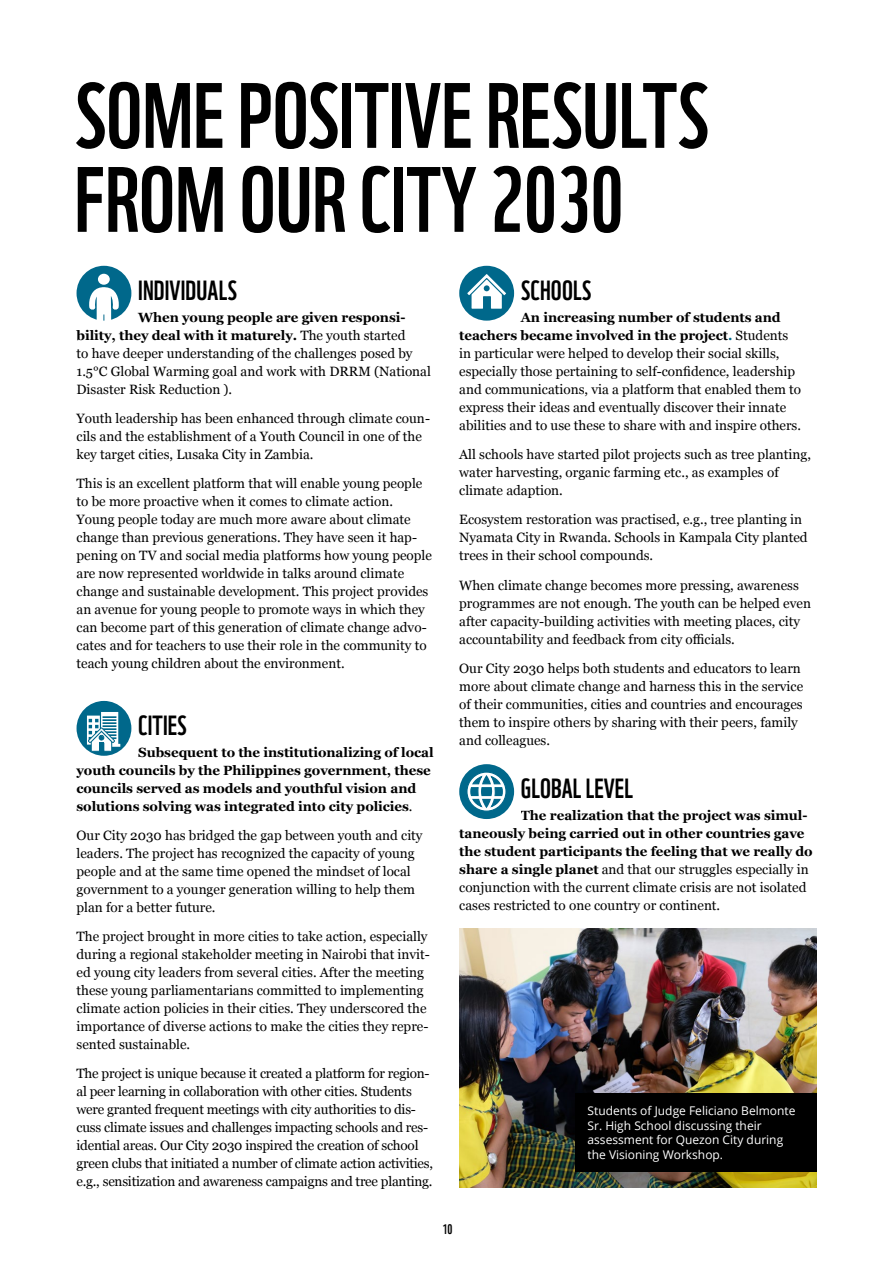
<style>
.page{position:relative;width:893px;height:1263px;background:#fff}
.page>*{position:absolute;margin:0;border:0;box-sizing:border-box;transform-origin:0 0}
.t1{font:90px/84px "WWF";color:#000}
.t2{font:27px "WWF";letter-spacing:.005em;color:#000}
.t3{font:13.5px/18px "Georgia";color:#000}
.t4{font:13.5px "WWF";color:#000}
.t5{font:700 13.35px/18px "Georgia";letter-spacing:-.005em;color:#000}
.t6{font:12px/14.5px "Open Sans";color:#fff}
.s1{font-weight:400;font-size:13.5px}
.s2{color:#00688b}
.s3{font-weight:700;font-size:13.35px}
.s4{font-weight:700;font-size:13.2px}
</style>
<div class="page">
<div style="left:77px;top:266px;width:54px;height:55px;background:#00688b;border-radius:50%"></div>
<div style="left:98px;top:274px;width:12px;height:11px;background:#fff;border-radius:50%"></div>
<svg style="left:88px;top:287px;width:32px;height:34px"></svg>
<div style="left:459px;top:266px;width:55px;height:55px;background:#00688b;border-radius:50%"></div>
<svg style="left:467px;top:274px;width:39px;height:39px"></svg>
<img style="left:459px;top:928px;width:357px;height:259px">
<div style="left:575px;top:1093px;width:241px;height:79px;background:#000"></div>
<div style="left:77px;top:701px;width:54px;height:55px;background:#00688b;border-radius:50%"></div>
<div style="left:459px;top:764px;width:55px;height:55px;background:#00688b;border-radius:50%"></div>
<svg style="left:466px;top:771px;width:41px;height:41px"></svg>
<svg style="left:87px;top:712px;width:33px;height:40px"></svg>
<div style="left:99px;top:743px;width:5px;height:9px;background:#00688b"></div>
<h1 class="t1" style="left:74px;top:65px;width:636px">SOME POSITIVE RESULTS<br>FROM OUR CITY 2030</h1>
<h2 class="t2" style="left:138px;top:269px;width:100px">INDIVIDUALS</h2>
<p class="t5" style="left:77px;top:308px;width:330px;text-align:right">When young people are given responsi-<br>bility, they deal with it maturely. <span class="s1">The youth started</span></p>
<p class="t3" style="left:77px;top:344px;width:356px">to have deeper understanding of the challenges posed by<br>1.5°C Global Warming goal and work with DRRM (National<br>Disaster Risk Reduction ).</p>
<p class="t3" style="left:77px;top:409px;width:355px">Youth leadership has been enhanced through climate coun&shy;cils and the establishment of a Youth Council in one of the key target cities, Lusaka City in Zambia.</p>
<p class="t3" style="left:77px;top:474px;width:357px">This is an excellent platform that will enable young people to be more proactive when it comes to climate action.<br>Young people today are much more aware about climate change than previous generations. They have seen it hap&shy;pening on TV and social media platforms how young people are now represented worldwide in talks around climate change and sustainable development. This project provides an avenue for young people to promote ways in which they can become part of this generation of climate change advo&shy;cates and for teachers to use their role in the community to teach young children about the environment.</p>
<h2 class="t2" style="left:138px;top:704px;width:50px">CITIES</h2>
<p class="t5" style="left:77px;top:742px;width:359px;text-indent:62px">Subsequent to the institutionalizing of local youth councils by the Philippines government, these councils served as models and youthful vision and solutions solving was integrated into city policies<span class="s1">.</span></p>
<p class="t3" style="left:77px;top:826px;width:348px">Our City 2030 has bridged the gap between youth and city leaders. The project has recognized the capacity of young people and at the same time opened the mindset of local government to a younger generation willing to help them plan for a better future.</p>
<p class="t3" style="left:77px;top:927px;width:355px">The project brought in more cities to take action, especially during a regional stakeholder meeting in Nairobi that invit&shy;ed young city leaders from several cities. After the meeting these young parliamentarians committed to implementing climate action policies in their cities. They underscored the importance of diverse actions to make the cities they repre&shy;sented sustainable.</p>
<p class="t3" style="left:77px;top:1064px;width:358px">The project is unique because it created a platform for region&shy;al peer learning in collaboration with other cities. Students were granted frequent meetings with city authorities to dis&shy;cuss climate issues and challenges impacting schools and res&shy;idential areas. Our City 2030 inspired the creation of school green clubs that initiated a number of climate action activities, e.g., sensitization and awareness campaigns and tree planting.</p>
<h2 class="t2" style="left:521px;top:269px;width:72px">SCHOOLS</h2>
<p class="t5" style="left:459px;top:308px;width:331px;text-indent:62px">An increasing number of students and teachers became involved in the project<span class="s2">.</span> <span class="s1">Students</span></p>
<p class="t3" style="left:459px;top:344px;width:343px">in particular were helped to develop their social skills, especially those pertaining to self-confidence, leadership and communications, via a platform that enabled them to express their ideas and eventually discover their innate abilities and to use these to share with and inspire others.</p>
<p class="t3" style="left:459px;top:445px;width:353px">All schools have started pilot projects such as tree planting, water harvesting, organic farming etc., as examples of climate adaption.</p>
<p class="t3" style="left:459px;top:510px;width:350px">Ecosystem restoration was practised, e.g., tree planting in<br>Nyamata City in Rwanda. Schools in Kampala City planted trees in their school compounds.</p>
<p class="t3" style="left:459px;top:575px;width:353px">When climate change becomes more pressing, awareness programmes are not enough. The youth can be helped even after capacity-building activities with meeting places, city accountability and feedback from city officials.</p>
<p class="t3" style="left:459px;top:658px;width:345px">Our City 2030 helps both students and educators to learn more about climate change and harness this in the service of their communities, cities and countries and encourages them to inspire others by sharing with their peers, family and colleagues.</p>
<h2 class="t2" style="left:521px;top:767px;width:113px">GLOBAL LEVEL</h2>
<p class="t5" style="left:459px;top:806px;width:355px;text-indent:62px">The realization that the project was simul&shy;taneously being carried out in other countries gave the student participants the feeling that we really do</p>
<p class="t3" style="left:459px;top:860px;width:351px"><span class="s3">share a single plane</span><span class="s4">t</span> and that our struggles especially in conjunction with the current climate crisis are not isolated cases restricted to one country or continent.</p>
<p class="t6" style="left:588px;top:1103px;width:209px">Students of Judge Feliciano Belmonte<br>Sr. High School discussing their assessment for Quezon City during the Visioning Workshop.</p>
<p class="t4" style="left:442px;top:1219px;width:11px">10</p>
</div>
